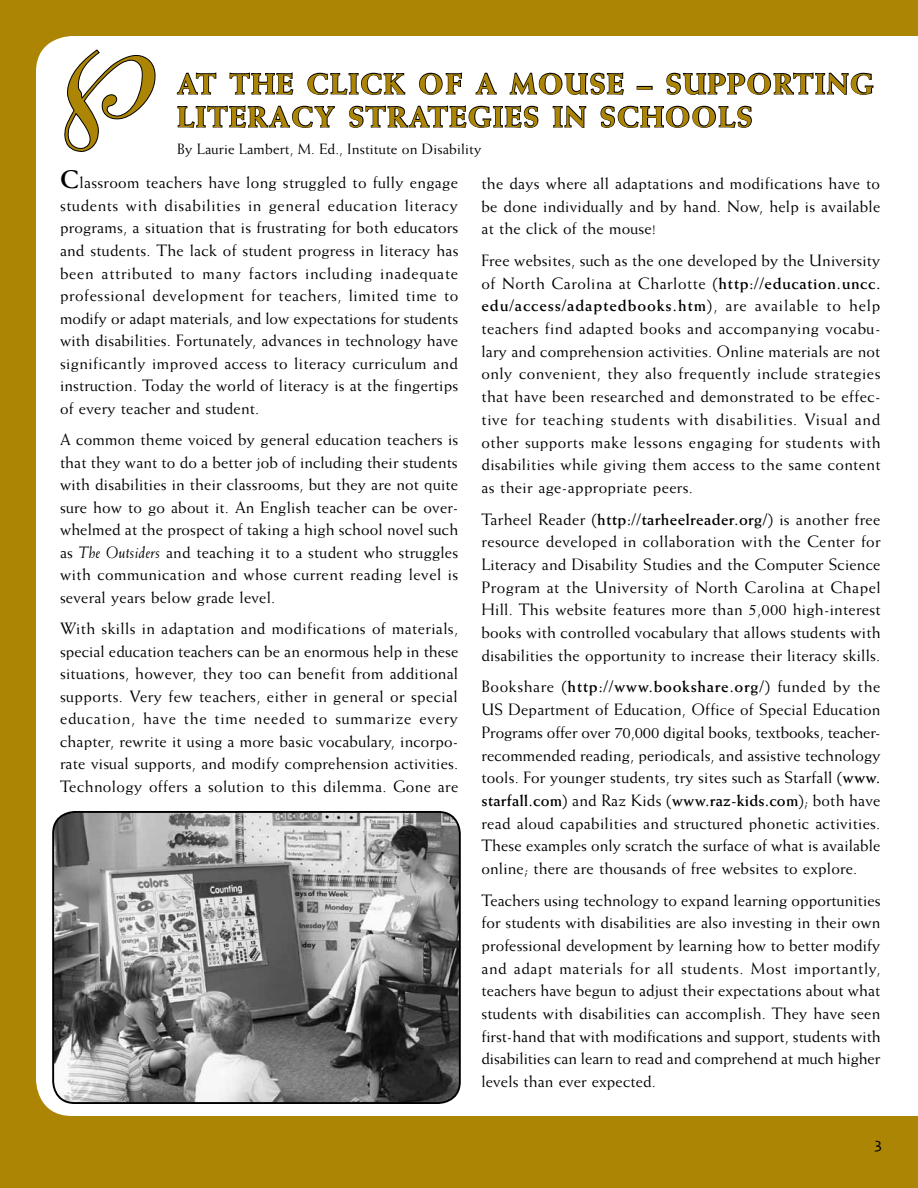
<style>
.page{position:relative;width:918px;height:1188px;background:#ad8505}
.page>*{position:absolute;margin:0;border:0;box-sizing:border-box;transform-origin:0 0}
.t1{font:800 28.5px/33px "Weiss";letter-spacing:.06em;color:#ad8505}
.t2{font:16.5px/22.6px "Weiss";letter-spacing:.01em;color:#000;text-align:justify}
.t3{font:16.5px "Skia CC";color:#000}
.t4{font:15px "Weiss";letter-spacing:.005em;color:#000}
.s1{font-weight:700;font-size:25.5px}
.s2{font-style:italic}
.s3{font-weight:700}
</style>
<div class="page">
<div style="left:36px;top:36px;width:853px;height:1080px;background:#fff"></div>
<div style="left:889px;top:36px;width:29px;height:1080px;background:#fff"></div>
<svg style="left:64px;top:49px;width:92px;height:103px"></svg>
<svg style="left:176px;top:70px;width:41px;height:25px"></svg>
<svg style="left:229px;top:71px;width:65px;height:25px"></svg>
<svg style="left:307px;top:72px;width:99px;height:24px"></svg>
<svg style="left:418px;top:71px;width:45px;height:25px"></svg>
<svg style="left:475px;top:70px;width:22px;height:25px"></svg>
<svg style="left:509px;top:59px;width:116px;height:37px"></svg>
<div style="left:637px;top:86px;width:16px;height:4px;border:2px solid #000"></div>
<svg style="left:666px;top:71px;width:208px;height:25px"></svg>
<svg style="left:177px;top:103px;width:159px;height:26px"></svg>
<svg style="left:348px;top:103px;width:191px;height:26px"></svg>
<svg style="left:552px;top:104px;width:35px;height:25px"></svg>
<svg style="left:600px;top:105px;width:153px;height:24px"></svg>
<img style="left:53px;top:812px;width:407px;height:291px">
<div style="left:52px;top:811px;width:409px;height:293px;border:2px solid #000;border-radius:22px"></div>
<h1 class="t1" style="left:177px;top:67px;width:697px">AT THE CLICK OF A MOUSE – SUPPORTING<br>LITERACY STRATEGIES IN SCHOOLS</h1>
<p class="t4" style="left:177px;top:140px;width:306px">By Laurie Lambert, M. Ed., Institute on Disability</p>
<p class="t2" style="left:60px;top:171px;width:400px"><span class="s1">C</span>lassroom teachers have long struggled to fully engage students with disabilities in general education literacy programs, a situation that is frustrating for both educators and students. The lack of student progress in literacy has been attributed to many factors including inadequate professional development for teachers, limited time to modify or adapt materials, and low expectations for students with disabilities. Fortunately, advances in technology have significantly improved access to literacy curriculum and instruction. Today the world of literacy is at the fingertips of every teacher and student.</p>
<p class="t2" style="left:60px;top:428px;width:400px">A common theme voiced by general education teachers is that they want to do a better job of including their students with disabilities in their classrooms, but they are not quite sure how to go about it. An English teacher can be over&shy;whelmed at the prospect of taking a high school novel such as <span class="s2">The Outsiders</span> and teaching it to a student who struggles with communication and whose current reading level is several years below grade level.</p>
<p class="t2" style="left:60px;top:617px;width:400px">With skills in adaptation and modifications of materials, special education teachers can be an enormous help in these situations, however, they too can benefit from additional supports. Very few teachers, either in general or special education, have the time needed to summarize every chapter, rewrite it using a more basic vocabulary, incorpo&shy;rate visual supports, and modify comprehension activities.<br>Technology offers a solution to this dilemma. Gone are</p>
<p class="t2" style="left:482px;top:172px;width:400px">the days where all adaptations and modifications have to be done individually and by hand. Now, help is available at the click of the mouse!</p>
<p class="t2" style="left:482px;top:249px;width:401px">Free websites, such as the one developed by the University of North Carolina at Charlotte <span class="s3">(http://education.uncc. edu/access/adaptedbooks.htm)</span>, are available to help teachers find adapted books and accompanying vocabu&shy;lary and comprehension activities. Online materials are not only convenient, they also frequently include strategies that have been researched and demonstrated to be effec&shy;tive for teaching students with disabilities. Visual and other supports make lessons engaging for students with disabilities while giving them access to the same content as their age-appropriate peers.</p>
<p class="t2" style="left:481px;top:507px;width:401px">Tarheel Reader <span class="s3">(http://tarheelreader.org/)</span> is another free resource developed in collaboration with the Center for Literacy and Disability Studies and the Computer Science Program at the University of North Carolina at Chapel Hill. This website features more than 5,000 high-interest books with controlled vocabulary that allows students with disabilities the opportunity to increase their literacy skills.</p>
<p class="t2" style="left:481px;top:675px;width:401px">Bookshare <span class="s3">(http://www.bookshare.org/)</span> funded by the US Department of Education, Office of Special Education Programs offer over 70,000 digital books, textbooks, teacher&shy;recommended reading, periodicals, and assistive technology tools. For younger students, try sites such as Starfall <span class="s3">(www. starfall.com)</span> and Raz Kids <span class="s3">(www.raz-kids.com)</span>; both have read aloud capabilities and structured phonetic activities.<br>These examples only scratch the surface of what is available online; there are thousands of free websites to explore.</p>
<p class="t2" style="left:481px;top:888px;width:401px">Teachers using technology to expand learning opportunities for students with disabilities are also investing in their own professional development by learning how to better modify and adapt materials for all students. Most importantly, teachers have begun to adjust their expectations about what students with disabilities can accomplish. They have seen first-hand that with modifications and support, students with disabilities can learn to read and comprehend at much higher levels than ever expected.</p>
<p class="t3" style="left:874px;top:1134px;width:9px">3</p>
</div>
